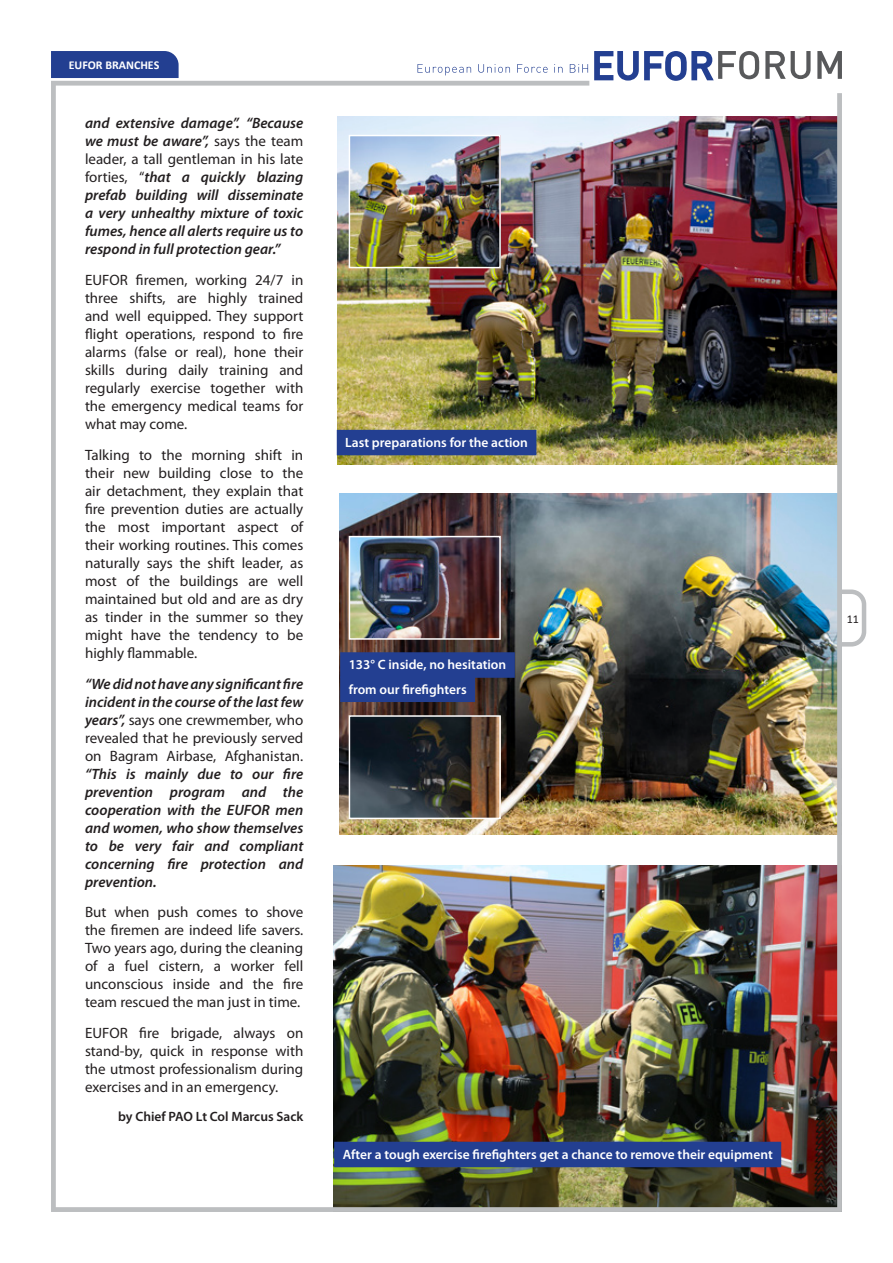
<style>
.page{position:relative;width:893px;height:1263px;background:#fff}
.page>*{position:absolute;margin:0;border:0;box-sizing:border-box;transform-origin:0 0}
.t1{font:15px/18px "Myriad Pro";color:#231f20;text-align:justify}
.t2{font:italic 600 15px/18px "Myriad Pro";color:#231f20;text-align:justify}
.photo_text_blue_left{font:600 13.5px "Myriad Pro";color:#fff}
.author{font:600 13.5px "Myriad Pro";color:#231f20}
.t3{font:700 12px "Calibri";color:#fff}
.t4{font:12px "Calibri";color:#231f20}
.s1{font-weight:400;font-style:normal}
</style>
<div class="page">
<svg style="left:842px;top:589px;width:25px;height:58px"></svg>
<svg style="left:765px;top:51px;width:46px;height:28px"></svg>
<svg style="left:817px;top:51px;width:25px;height:28px"></svg>
<svg style="left:417px;top:64px;width:54px;height:11px"></svg>
<svg style="left:478px;top:64px;width:32px;height:9px"></svg>
<svg style="left:517px;top:64px;width:31px;height:9px"></svg>
<svg style="left:554px;top:64px;width:9px;height:9px"></svg>
<svg style="left:570px;top:51px;width:189px;height:30px"></svg>
<div style="left:51px;top:51px;width:128px;height:27px;background:#233f91"></div>
<img style="left:51px;top:81px;width:791px;height:1131px">
<div style="left:340px;top:652px;width:175px;height:26px;background:#233f91"></div>
<div style="left:340px;top:676px;width:135px;height:26px;background:#233f91"></div>
<div style="left:334px;top:1142px;width:447px;height:25px;background:#233f91"></div>
<div style="left:337px;top:430px;width:199px;height:25px;background:#233f91"></div>
<p class="t3" style="left:69px;top:57px;width:92px">EUFOR BRANCHES</p>
<p class="t2" style="left:85px;top:114px;width:220px">and extensive damage”. “Because we must be aware”, <span class="s1">says the team leader, a tall gentleman in his late forties, “</span>that a quickly blazing prefab building will disseminate a very unhealthy mixture of toxic fumes, hence all alerts require us to respond in full protection gear.”</p>
<p class="t1" style="left:85px;top:271px;width:220px">EUFOR firemen, working 24/7 in three shifts, are highly trained and well equipped. They support flight operations, respond to fire alarms (false or real), hone their skills during daily training and regularly exercise together with the emergency medical teams for what may come.</p>
<p class="t1" style="left:85px;top:445px;width:220px">Talking to the morning shift in their new building close to the air detachment, they explain that fire prevention duties are actually the most important aspect of their working routines. This comes naturally says the shift leader, as most of the buildings are well maintained but old and are as dry as tinder in the summer so they might have the tendency to be highly flammable.</p>
<p class="t2" style="left:85px;top:674px;width:220px">“We did not have any significant fire incident in the course of the last few years”, <span class="s1">says one crewmember, who revealed that he previously served on Bagram Airbase, Afghanistan. </span>“This is mainly due to our fire prevention program and the cooperation with the EUFOR men and women, who show themselves to be very fair and compliant concerning fire protection and prevention.</p>
<p class="t1" style="left:85px;top:903px;width:220px">But when push comes to shove the firemen are indeed life savers.<br>Two years ago, during the cleaning of a fuel cistern, a worker fell unconscious inside and the fire team rescued the man just in time.</p>
<p class="t1" style="left:85px;top:1024px;width:220px">EUFOR fire brigade, always on stand-by, quick in response with the utmost professionalism during exercises and in an emergency.</p>
<p class="author" style="left:118px;top:1108px;width:187px">by Chief PAO Lt Col Marcus Sack</p>
<p class="photo_text_blue_left" style="left:345px;top:434px;width:184px">Last preparations for the action</p>
<p class="photo_text_blue_left" style="left:349px;top:656px;width:159px">133° C inside, no hesitation</p>
<p class="photo_text_blue_left" style="left:349px;top:680px;width:119px">from our firefighters</p>
<p class="photo_text_blue_left" style="left:343px;top:1145px;width:432px">After a tough exercise firefighters get a chance to remove their equipment</p>
<p class="t4" style="left:847px;top:611px;width:14px">11</p>
</div>
